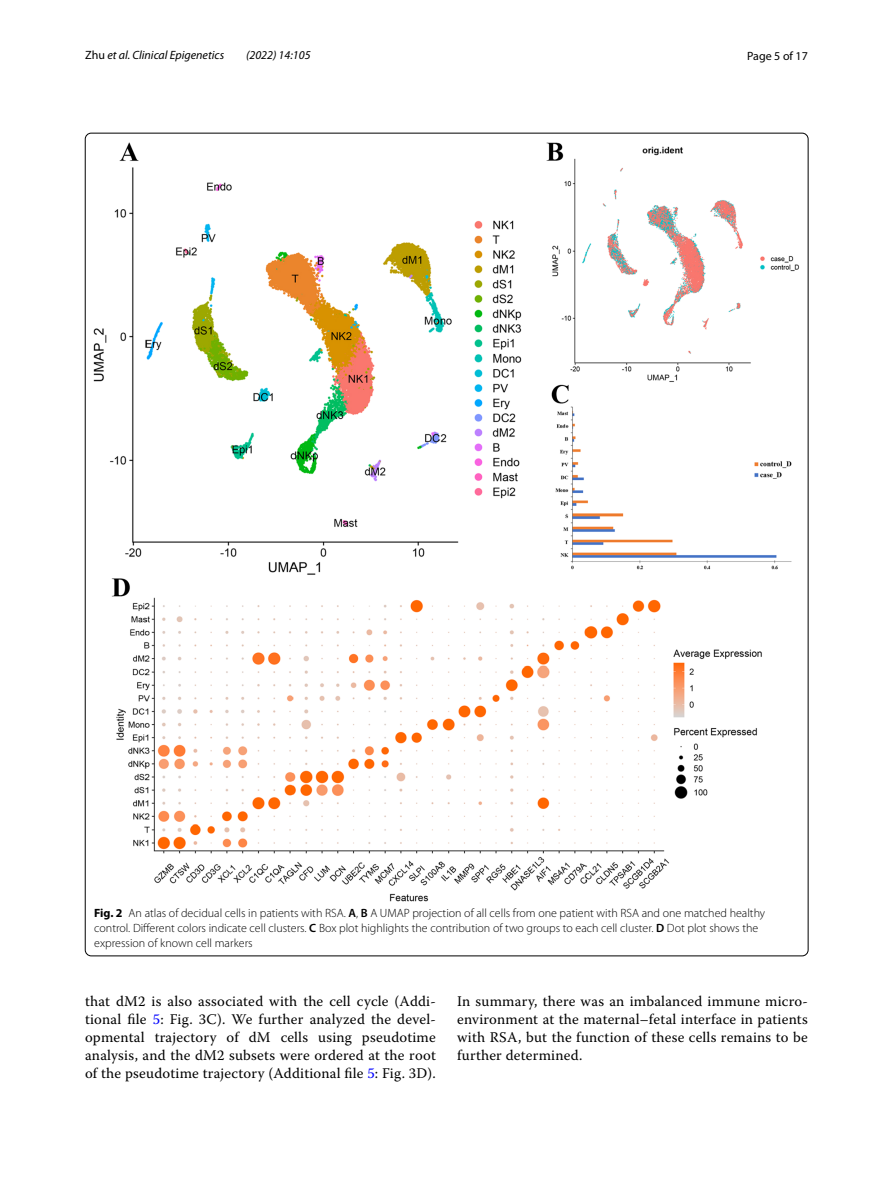
<style>
.page{position:relative;width:893px;height:1187px;background:#fff}
.page>*{position:absolute;margin:0;border:0;box-sizing:border-box;transform-origin:0 0}
.t1{font:14.7px/18px "Warnock Pro";letter-spacing:.015em;color:#000;text-align:justify}
.t2{font:300 12px/15px "Myriad Pro";color:#000}
.t3{font:italic 12px "Myriad Pro";color:#000}
.t4{font:12px "Myriad Pro";color:#000}
.s1{font-style:normal}
.s2{font-weight:700}
.s3{font-weight:600}
.s4{color:#00f}
</style>
<div class="page">
<img style="left:94px;top:142px;width:706px;height:759px">
<p class="t3" style="left:85px;top:48px;width:141px"><span class="s1">Zhu</span> et al. Clinical Epigenetics</p>
<p class="t3" style="left:246px;top:48px;width:66px">(2022) 14:105</p>
<p class="t4" style="left:747px;top:48px;width:62px">Page 5 of 17</p>
<p class="t2" style="left:94px;top:905px;width:672px"><span class="s2">Fig. 2</span> An atlas of decidual cells in patients with RSA. <span class="s3">A</span>, <span class="s3">B</span> A UMAP projection of all cells from one patient with RSA and one matched healthy control. Different colors indicate cell clusters. <span class="s3">C</span> Box plot highlights the contribution of two groups to each cell cluster. <span class="s3">D</span> Dot plot shows the expression of known cell markers</p>
<p class="t1" style="left:85px;top:991px;width:352px">that dM2 is also associated with the cell cycle (Addi&shy;tional file <span class="s4">5</span>: Fig. 3C). We further analyzed the devel&shy;opmental trajectory of dM cells using pseudotime analysis, and the dM2 subsets were ordered at the root of the pseudotime trajectory (Additional file <span class="s4">5</span>: Fig. 3D).</p>
<p class="t1" style="left:457px;top:991px;width:352px">In summary, there was an imbalanced immune micro&shy;environment at the maternal–fetal interface in patients with RSA, but the function of these cells remains to be further determined.</p>
</div>
